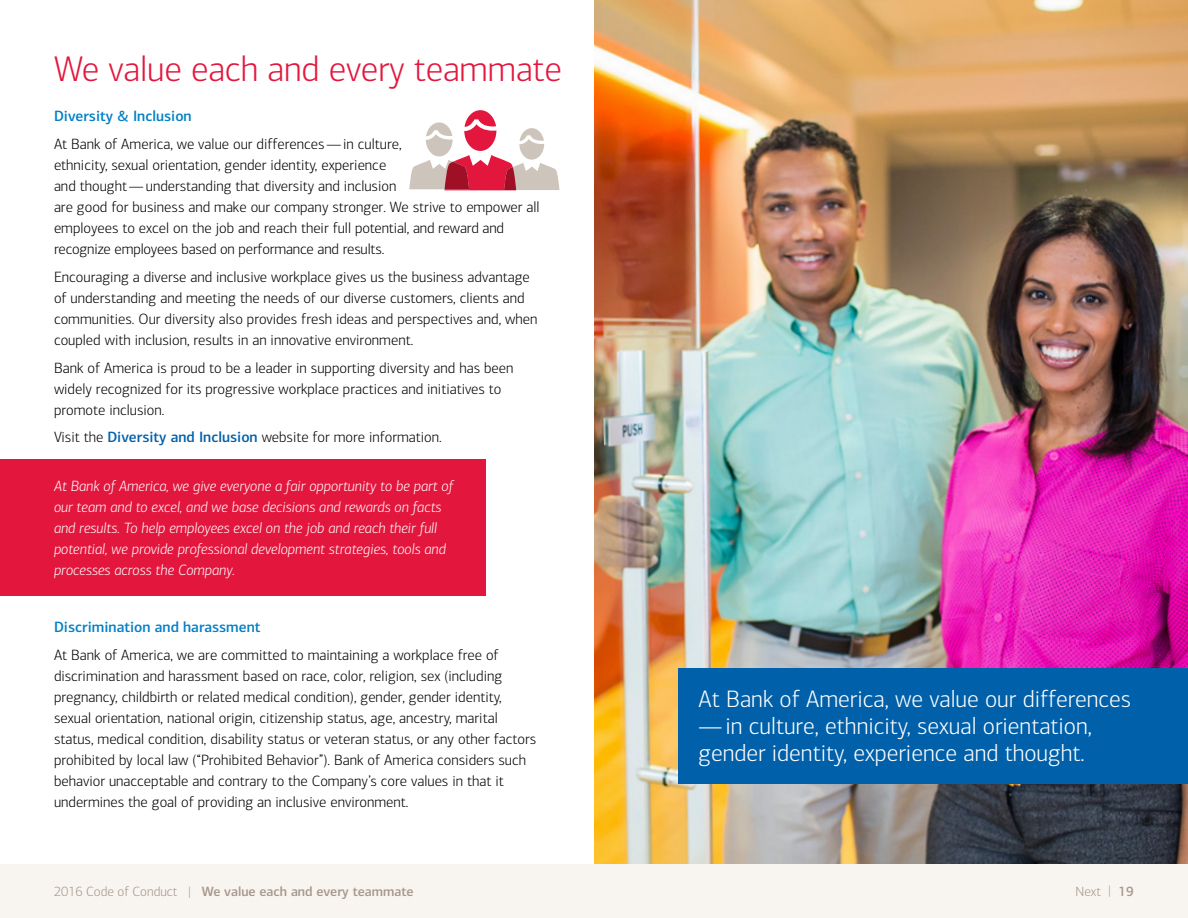
<style>
.page{position:relative;width:1188px;height:918px;background:#fff}
.page>*{position:absolute;margin:0;border:0;box-sizing:border-box;transform-origin:0 0}
.t1{font:300 36px "Connections";letter-spacing:-.005em;color:#e3173e}
.t2{font:300 24px/27px "Connections";color:#fff}
.t3{font:300 15px/21px "Connections";color:#000}
.t4{font:italic 300 15px/21px "Connections";color:#fff}
.t5{font:500 15px "Connections";color:#0080c6}
.t6{font:500 13.5px "Connections";color:#a5978a}
.t7{font:300 13.5px "Connections";color:#a5978a}
.s1{font-weight:500;color:#0061aa}
.s2{font-weight:300}
</style>
<div class="page">
<div style="left:0;top:864px;width:1188px;height:54px;background:#f8f4f0"></div>
<img style="left:594px;top:0;width:594px;height:864px">
<div style="left:678px;top:669px;width:510px;height:115px;background:#0061aa"></div>
<div style="left:0;top:459px;width:486px;height:136px;background:#e3173e"></div>
<svg style="left:409px;top:110px;width:150px;height:80px"></svg>
<h1 class="t1" style="left:54px;top:48px;width:509px">We value each and every teammate</h1>
<p class="t5" style="left:54px;top:107px;width:139px">Diversity &amp; Inclusion</p>
<p class="t3" style="left:54px;top:134px;width:487px">At Bank of America, we value our differences—in culture,<br>ethnicity, sexual orientation, gender identity, experience<br>and thought—understanding that diversity and inclusion<br>are good for business and make our company stronger. We strive to empower all employees to excel on the job and reach their full potential, and reward and recognize employees based on performance and results.</p>
<p class="t3" style="left:54px;top:266px;width:485px">Encouraging a diverse and inclusive workplace gives us the business advantage of understanding and meeting the needs of our diverse customers, clients and communities. Our diversity also provides fresh ideas and perspectives and, when coupled with inclusion, results in an innovative environment.</p>
<p class="t3" style="left:54px;top:357px;width:461px">Bank of America is proud to be a leader in supporting diversity and has been widely recognized for its progressive workplace practices and initiatives to promote inclusion.</p>
<p class="t3" style="left:54px;top:427px;width:389px">Visit the <span class="s1">Diversity and Inclusion</span> website for more information.</p>
<p class="t4" style="left:54px;top:475px;width:401px">At Bank of America, we give everyone a fair opportunity to be part of our team and to excel, and we base decisions and rewards on facts and results. To help employees excel on the job and reach their full potential, we provide professional development strategies, tools and processes across the Company.</p>
<p class="t5" style="left:54px;top:618px;width:208px">Discrimination and harassment</p>
<p class="t3" style="left:54px;top:644px;width:484px">At Bank of America, we are committed to maintaining a workplace free of discrimination and harassment based on race, color, religion, sex (including pregnancy, childbirth or related medical condition), gender, gender identity, sexual orientation, national origin, citizenship status, age, ancestry, marital status, medical condition, disability status or veteran status, or any other factors prohibited by local law (“Prohibited Behavior”). Bank of America considers such behavior unacceptable and contrary to the Company’s core values in that it undermines the goal of providing an inclusive environment.</p>
<h2 class="t2" style="left:698px;top:685px;width:434px">At Bank of America, we value our differences —in culture, ethnicity, sexual orientation, gender identity, experience and thought.</h2>
<p class="t7" style="left:1076px;top:884px;width:37px">Next |</p>
<p class="t6" style="left:54px;top:883px;width:361px"><span class="s2">2016 Code of Conduct |</span> We value each and every teammate</p>
<p class="t6" style="left:1119px;top:883px;width:17px">19</p>
</div>
